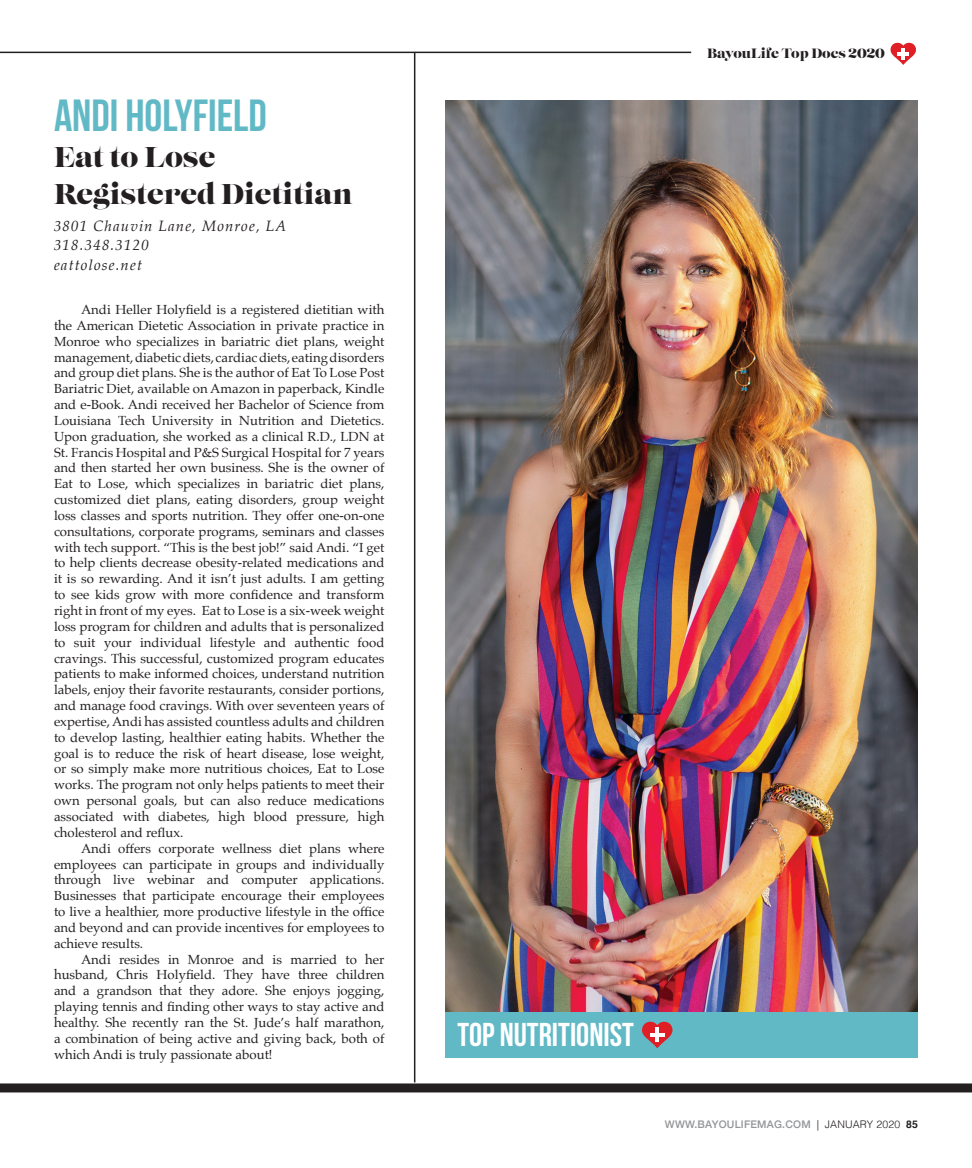
<style>
.page{position:relative;width:972px;height:1168px;background:#fff}
.page>*{position:absolute;margin:0;border:0;box-sizing:border-box;transform-origin:0 0}
.t1{font:45px "Bebas Neue";color:#62b9c6}
.t2{font:33px "Bebas Neue";color:#fff}
.t3{font:28.5px "Lust";color:#231f20}
.t4{font:italic 15px "Palatino";letter-spacing:.075em;color:#231f20}
.t5{font:13.5px "Lust";color:#231f20}
.t6{font:13.2px/15.9px "Palatino";color:#231f20;text-align:justify}
.t7{font:500 10.5px "Helvetica Neue";letter-spacing:.02em;color:#939598}
.s1{font-family:"Helvetica";font-weight:300;color:#231f20}
.s2{font-family:"Helvetica";font-weight:700;color:#231f20}
</style>
<div class="page">
<hr style="left:0;top:52px;width:691px;height:1px;background:#231f20">
<div style="left:0;top:1083px;width:972px;height:9px;background:#231f20"></div>
<svg style="left:891px;top:43px;width:25px;height:22px"></svg>
<img style="left:446px;top:101px;width:472px;height:911px">
<div style="left:446px;top:1012px;width:472px;height:46px;background:#62b9c6"></div>
<svg style="left:642px;top:1022px;width:31px;height:26px"></svg>
<hr style="left:655px;top:1028px;width:4px;height:14px;background:#fff">
<hr style="left:650px;top:1033px;width:14px;height:4px;background:#fff">
<hr style="left:414px;top:53px;width:1px;height:1029px;background:#231f20">
<p class="t1" style="left:54px;top:91px;width:214px">ANDI HOLYFIELD</p>
<p class="t3" style="left:54px;top:140px;width:163px">Eat to Lose</p>
<p class="t3" style="left:54px;top:176px;width:300px">Registered Dietitian</p>
<p class="t4" style="left:54px;top:213px;width:234px">3801 Chauvin Lane, Monroe, LA</p>
<p class="t4" style="left:54px;top:232px;width:96px">318.348.3120</p>
<p class="t4" style="left:54px;top:252px;width:90px">eattolose.net</p>
<p class="t6" style="left:54px;top:301px;width:332px;text-indent:27px">Andi Heller Holyfield is a registered dietitian with the American Dietetic Association in private practice in Monroe who specializes in bariatric diet plans, weight management,diabeticdiets, cardiacdiets,eatingdisorders and group diet plans. She is the author of Eat To Lose Post Bariatric Diet, available on Amazon in paperback, Kindle and e-Book. Andi received her Bachelor of Science from Louisiana Tech University in Nutrition and Dietetics.<br>Upon graduation, she worked as a clinical R.D., LDN at St. Francis Hospital and P&amp;S Surgical Hospital for 7 years and then started her own business. She is the owner of Eat to Lose, which specializes in bariatric diet plans, customized diet plans, eating disorders, group weight loss classes and sports nutrition. They offer one-on-one consultations, corporate programs, seminars and classes with tech support. “This is the best job!” said Andi. “I get to help clients decrease obesity-related medications and it is so rewarding. And it isn’t just adults. I am getting to see kids grow with more confidence and transform right in front of my eyes. Eat to Lose is a six-week weight loss program for children and adults that is personalized to suit your individual lifestyle and authentic food cravings. This successful, customized program educates patients to make informed choices, understand nutrition labels, enjoy their favorite restaurants, consider portions, and manage food cravings. With over seventeen years of expertise, Andi has assisted countless adults and children to develop lasting, healthier eating habits. Whether the goal is to reduce the risk of heart disease, lose weight, or so simply make more nutritious choices, Eat to Lose works. The program not only helps patients to meet their own personal goals, but can also reduce medications associated with diabetes, high blood pressure, high cholesterol and reflux.</p>
<p class="t6" style="left:54px;top:840px;width:332px;text-indent:27px">Andi offers corporate wellness diet plans where employees can participate in groups and individually through live webinar and computer applications.<br>Businesses that participate encourage their employees to live a healthier, more productive lifestyle in the office and beyond and can provide incentives for employees to achieve results.</p>
<p class="t6" style="left:54px;top:951px;width:332px;text-indent:27px">Andi resides in Monroe and is married to her husband, Chris Holyfield. They have three children and a grandson that they adore. She enjoys jogging, playing tennis and finding other ways to stay active and healthy. She recently ran the St. Jude’s half marathon, a combination of being active and giving back, both of which Andi is truly passionate about!</p>
<p class="t5" style="left:707px;top:45px;width:179px">BayouLife Top Docs 2020</p>
<p class="t2" style="left:457px;top:1016px;width:178px">TOP NUTRITIONIST</p>
<p class="t7" style="left:665px;top:1115px;width:255px">WWW.BAYOULIFEMAG.COM <span class="s1">| JANUARY 2020</span> <span class="s2">85</span></p>
</div>
